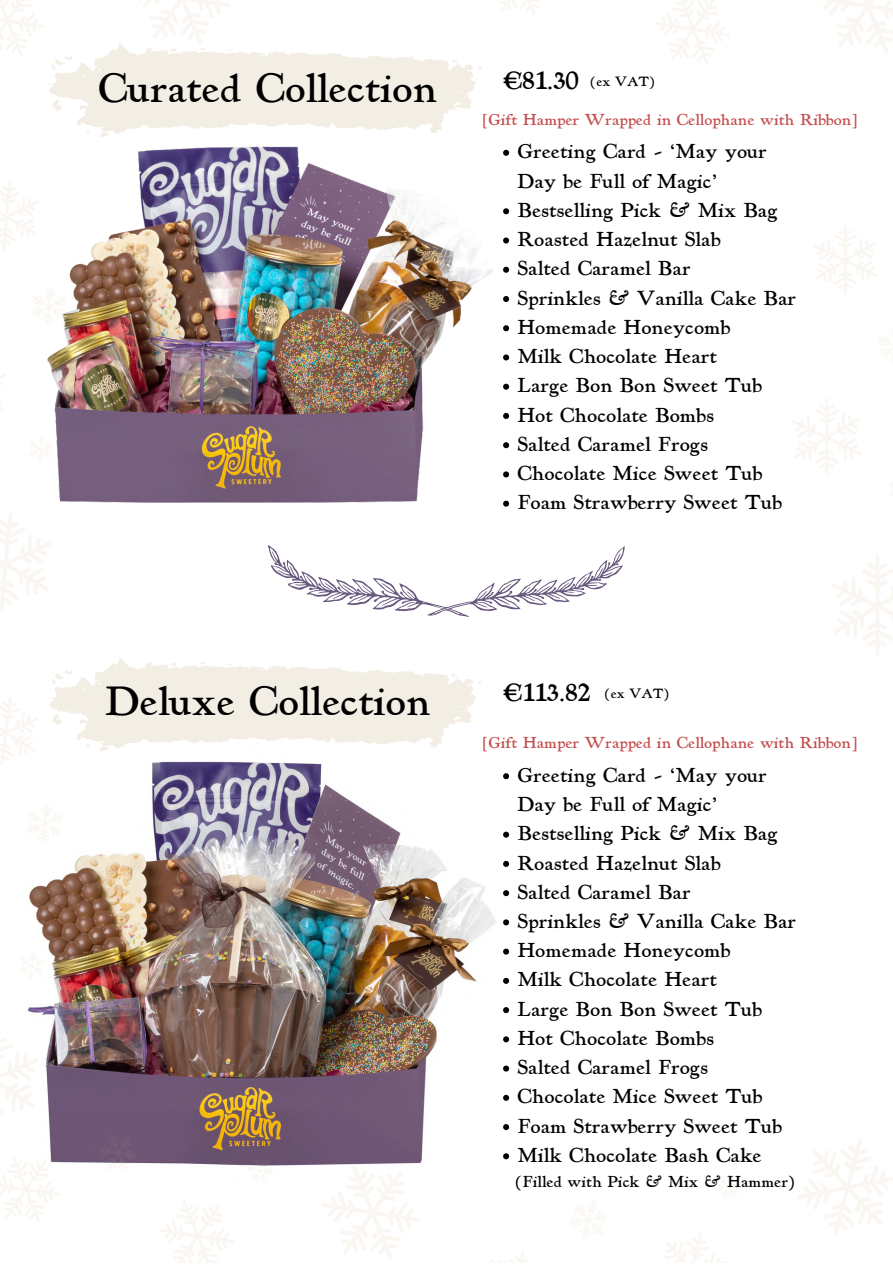
<style>
.page{position:relative;width:893px;height:1264px;background:#fff}
.page>*{position:absolute;margin:0;border:0;box-sizing:border-box;transform-origin:0 0}
.t1{font:700 42.45px "LTC Kennerley W00";color:#000}
.t2{font:700 27px "LTC Kennerley W00";color:#000}
.t3{font:700 21px "LTC Kennerley W00";color:#000}
.t4{font:700 16.5px "LTC Kennerley W00";color:#c44d4d}
.t5{font:700 16.5px "LTC Kennerley W00";color:#000}
.t6{font:700 13.95px "LTC Kennerley W00";color:#000}
</style>
<div class="page">
<img style="left:47px;top:146px;width:463px;height:361px">
<svg style="left:268px;top:545px;width:356px;height:72px"></svg>
<img style="left:27px;top:682px;width:483px;height:484px">
<svg style="left:49px;top:655px;width:432px;height:96px"></svg>
<svg style="left:503px;top:150px;width:6px;height:6px"></svg>
<svg style="left:503px;top:208px;width:6px;height:6px"></svg>
<svg style="left:503px;top:237px;width:6px;height:6px"></svg>
<svg style="left:503px;top:267px;width:6px;height:6px"></svg>
<svg style="left:503px;top:296px;width:6px;height:6px"></svg>
<svg style="left:503px;top:325px;width:6px;height:6px"></svg>
<svg style="left:503px;top:354px;width:6px;height:6px"></svg>
<svg style="left:503px;top:384px;width:6px;height:6px"></svg>
<svg style="left:503px;top:413px;width:6px;height:6px"></svg>
<svg style="left:503px;top:442px;width:6px;height:6px"></svg>
<svg style="left:503px;top:471px;width:6px;height:6px"></svg>
<svg style="left:503px;top:500px;width:6px;height:6px"></svg>
<svg style="left:814px;top:225px;width:63px;height:69px"></svg>
<svg style="left:878px;top:331px;width:14px;height:29px"></svg>
<svg style="left:793px;top:399px;width:68px;height:75px"></svg>
<svg style="left:832px;top:555px;width:60px;height:100px"></svg>
<svg style="left:0;top:181px;width:38px;height:69px"></svg>
<svg style="left:31px;top:284px;width:38px;height:44px"></svg>
<svg style="left:0;top:374px;width:6px;height:38px"></svg>
<svg style="left:0;top:513px;width:51px;height:99px"></svg>
<svg style="left:29px;top:434px;width:26px;height:30px"></svg>
<svg style="left:0;top:692px;width:42px;height:77px"></svg>
<svg style="left:26px;top:800px;width:40px;height:45px"></svg>
<svg style="left:0;top:1022px;width:45px;height:111px"></svg>
<svg style="left:19px;top:950px;width:27px;height:31px"></svg>
<svg style="left:655px;top:0;width:74px;height:65px"></svg>
<svg style="left:823px;top:0;width:69px;height:53px"></svg>
<svg style="left:0;top:0;width:540px;height:137px"></svg>
<svg style="left:491px;top:1252px;width:37px;height:10px"></svg>
<svg style="left:568px;top:1200px;width:39px;height:39px"></svg>
<svg style="left:665px;top:1233px;width:55px;height:29px"></svg>
<svg style="left:797px;top:1139px;width:95px;height:97px"></svg>
<svg style="left:716px;top:1175px;width:23px;height:24px"></svg>
<svg style="left:0;top:1152px;width:64px;height:70px"></svg>
<svg style="left:95px;top:1131px;width:45px;height:41px"></svg>
<svg style="left:159px;top:1201px;width:75px;height:61px"></svg>
<svg style="left:314px;top:1159px;width:114px;height:100px"></svg>
<svg style="left:244px;top:1155px;width:32px;height:28px"></svg>
<svg style="left:503px;top:773px;width:6px;height:6px"></svg>
<svg style="left:503px;top:831px;width:6px;height:6px"></svg>
<svg style="left:503px;top:860px;width:6px;height:6px"></svg>
<svg style="left:503px;top:890px;width:6px;height:6px"></svg>
<svg style="left:503px;top:919px;width:6px;height:6px"></svg>
<svg style="left:503px;top:948px;width:6px;height:6px"></svg>
<svg style="left:503px;top:977px;width:6px;height:6px"></svg>
<svg style="left:503px;top:1007px;width:6px;height:6px"></svg>
<svg style="left:503px;top:1036px;width:6px;height:6px"></svg>
<svg style="left:503px;top:1065px;width:6px;height:6px"></svg>
<svg style="left:503px;top:1094px;width:6px;height:6px"></svg>
<svg style="left:503px;top:1124px;width:6px;height:6px"></svg>
<svg style="left:503px;top:1153px;width:6px;height:6px"></svg>
<p class="t1" style="left:98px;top:65px;width:340px">Curated Collection</p>
<p class="t2" style="left:504px;top:66px;width:77px">€81.30</p>
<p class="t6" style="left:590px;top:74px;width:67px">(ex VAT)</p>
<p class="t4" style="left:481px;top:111px;width:377px">[Gift Hamper Wrapped in Cellophane with Ribbon]</p>
<p class="t3" style="left:517px;top:141px;width:251px">Greeting Card - ‘May your</p>
<p class="t3" style="left:517px;top:199px;width:262px">Bestselling Pick &amp; Mix Bag</p>
<p class="t3" style="left:517px;top:228px;width:205px">Roasted Hazelnut Slab</p>
<p class="t3" style="left:517px;top:257px;width:175px">Salted Caramel Bar</p>
<p class="t3" style="left:517px;top:287px;width:280px">Sprinkles &amp; Vanilla Cake Bar</p>
<p class="t3" style="left:517px;top:316px;width:215px">Homemade Honeycomb</p>
<p class="t3" style="left:517px;top:345px;width:201px">Milk Chocolate Heart</p>
<p class="t3" style="left:517px;top:374px;width:246px">Large Bon Bon Sweet Tub</p>
<p class="t3" style="left:517px;top:404px;width:198px">Hot Chocolate Bombs</p>
<p class="t3" style="left:517px;top:433px;width:192px">Salted Caramel Frogs</p>
<p class="t3" style="left:517px;top:462px;width:246px">Chocolate Mice Sweet Tub</p>
<p class="t3" style="left:517px;top:491px;width:266px">Foam Strawberry Sweet Tub</p>
<p class="t3" style="left:517px;top:170px;width:202px">Day be Full of Magic’</p>
<p class="t1" style="left:105px;top:679px;width:327px">Deluxe Collection</p>
<p class="t2" style="left:504px;top:678px;width:88px">€113.82</p>
<p class="t6" style="left:604px;top:685px;width:67px">(ex VAT)</p>
<p class="t4" style="left:481px;top:734px;width:377px">[Gift Hamper Wrapped in Cellophane with Ribbon]</p>
<p class="t3" style="left:517px;top:764px;width:251px">Greeting Card - ‘May your</p>
<p class="t3" style="left:517px;top:822px;width:262px">Bestselling Pick &amp; Mix Bag</p>
<p class="t3" style="left:517px;top:851px;width:205px">Roasted Hazelnut Slab</p>
<p class="t3" style="left:517px;top:880px;width:175px">Salted Caramel Bar</p>
<p class="t3" style="left:517px;top:910px;width:280px">Sprinkles &amp; Vanilla Cake Bar</p>
<p class="t3" style="left:517px;top:939px;width:215px">Homemade Honeycomb</p>
<p class="t3" style="left:517px;top:968px;width:201px">Milk Chocolate Heart</p>
<p class="t3" style="left:517px;top:997px;width:246px">Large Bon Bon Sweet Tub</p>
<p class="t3" style="left:517px;top:1027px;width:198px">Hot Chocolate Bombs</p>
<p class="t3" style="left:517px;top:1056px;width:192px">Salted Caramel Frogs</p>
<p class="t3" style="left:517px;top:1085px;width:246px">Chocolate Mice Sweet Tub</p>
<p class="t3" style="left:517px;top:1114px;width:266px">Foam Strawberry Sweet Tub</p>
<p class="t3" style="left:517px;top:1144px;width:246px">Milk Chocolate Bash Cake</p>
<p class="t3" style="left:517px;top:793px;width:202px">Day be Full of Magic’</p>
<p class="t5" style="left:515px;top:1172px;width:282px">(Filled with Pick &amp; Mix &amp; Hammer)</p>
</div>
